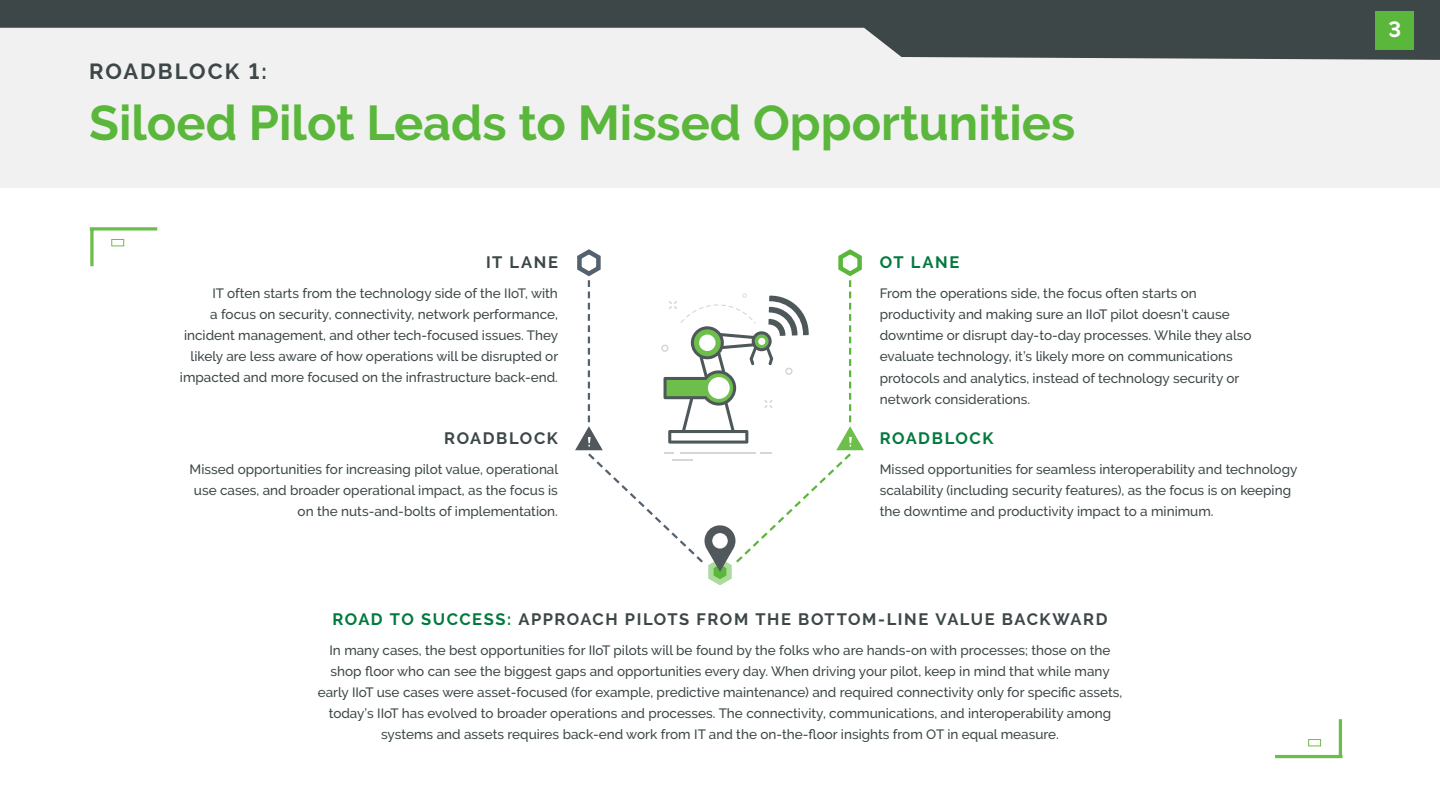
<style>
.page{position:relative;width:1440px;height:810px;background:#fff}
.page>*{position:absolute;margin:0;border:0;box-sizing:border-box;transform-origin:0 0}
.t1{font:700 48.75px "Raleway";color:#5bb73b}
.t2{font:700 21.83px "Raleway";letter-spacing:.09em;color:#3d4748}
.t3{font:700 21.83px "Raleway";color:#fff}
.t4{font:700 16.5px "Raleway";letter-spacing:.09em;color:#3d4748}
.t5{font:700 16.5px "Raleway";letter-spacing:.09em;color:#03793e}
.t6{font:500 13.5px/21px "Raleway";color:#3d4748;text-align:right}
.s1{color:#007a3e}
</style>
<div class="page">
<div style="left:0;top:12px;width:1440px;height:176px;background:#f1f1f1"></div>
<svg style="left:0;top:0;width:1440px;height:60px;fill:#3d4748"></svg>
<div style="left:1376px;top:12px;width:38px;height:38px;background:#5bb73b"></div>
<hr style="left:1339px;top:719px;width:3px;height:38px;background:#6bbe4a">
<hr style="left:1275px;top:755px;width:68px;height:3px;background:#6bbe4a">
<div style="left:1308px;top:739px;width:13px;height:7px;border:1px solid #6ebe4a"></div>
<svg style="left:90px;top:231px;width:4px;height:35px"></svg>
<svg style="left:90px;top:227px;width:67px;height:4px"></svg>
<div style="left:112px;top:239px;width:12px;height:7px;border:1px solid #6ebe4a"></div>
<svg style="left:575px;top:249px;width:289px;height:336px"></svg>
<h2 class="t2" style="left:89px;top:59px;width:179px">ROADBLOCK 1:</h2>
<h1 class="t1" style="left:89px;top:95px;width:988px">Siloed Pilot Leads to Missed Opportunities</h1>
<p class="t4" style="left:486px;top:253px;width:73px">IT LANE</p>
<p class="t5" style="left:880px;top:253px;width:81px">OT LANE</p>
<p class="t6" style="left:180px;top:283px;width:380px">IT often starts from the technology side of the IIoT, with<br>a focus on security, connectivity, network performance, incident management, and other tech-focused issues. They likely are less aware of how operations will be disrupted or impacted and more focused on the infrastructure back-end.</p>
<p class="t6" style="left:880px;top:283px;width:373px;text-align:left">From the operations side, the focus often starts on productivity and making sure an IIoT pilot doesn’t cause downtime or disrupt day-to-day processes. While they also evaluate technology, it’s likely more on communications protocols and analytics, instead of technology security or network considerations.</p>
<p class="t4" style="left:444px;top:429px;width:115px">ROADBLOCK</p>
<p class="t5" style="left:880px;top:429px;width:115px">ROADBLOCK</p>
<p class="t6" style="left:190px;top:459px;width:370px">Missed opportunities for increasing pilot value, operational use cases, and broader operational impact, as the focus is on the nuts-and-bolts of implementation.</p>
<p class="t6" style="left:880px;top:459px;width:419px;text-align:left">Missed opportunities for seamless interoperability and technology scalability (including security features), as the focus is on keeping the downtime and productivity impact to a minimum.</p>
<p class="t4" style="left:332px;top:610px;width:777px"><span class="s1">ROAD TO SUCCESS:</span> APPROACH PILOTS FROM THE BOTTOM-LINE VALUE BACKWARD</p>
<p class="t6" style="left:318px;top:640px;width:806px;text-align:center">In many cases, the best opportunities for IIoT pilots will be found by the folks who are hands-on with processes; those on the shop floor who can see the biggest gaps and opportunities every day. When driving your pilot, keep in mind that while many early IIoT use cases were asset-focused (for example, predictive maintenance) and required connectivity only for specific assets, today’s IIoT has evolved to broader operations and processes. The connectivity, communications, and interoperability among systems and assets requires back-end work from IT and the on-the-floor insights from OT in equal measure.</p>
<h2 class="t3" style="left:1389px;top:17px;width:14px">3</h2>
</div>
